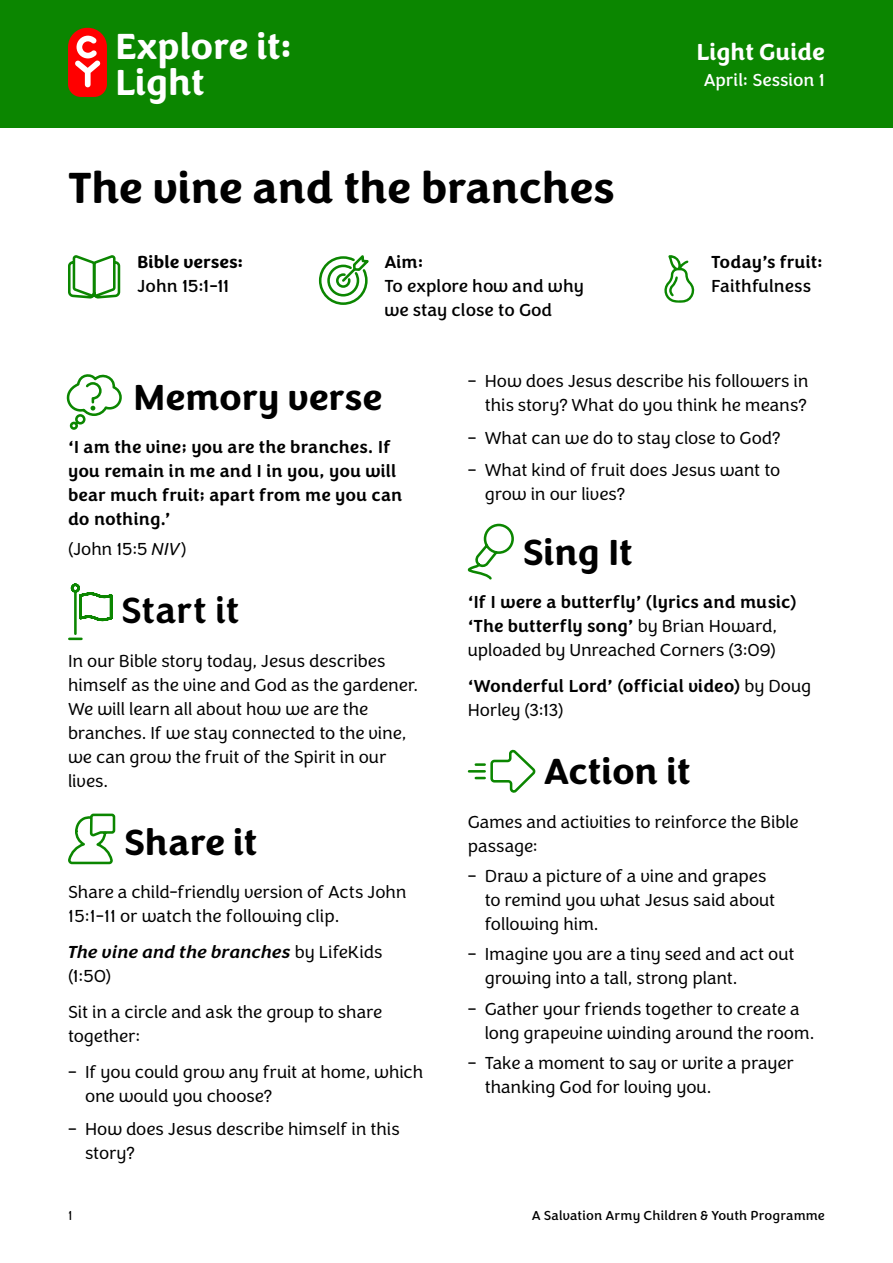
<style>
.page{position:relative;width:893px;height:1263px;background:#fff}
.page>*{position:absolute;margin:0;border:0;box-sizing:border-box;transform-origin:0 0}
.t1{font:700 45px "Congenial";letter-spacing:-.01em;color:#000}
.H2_-_Light{font:700 37.5px "Congenial";letter-spacing:-.01em;color:#000}
.t2{font:700 37.5px/36px "Congenial";letter-spacing:-.01em;color:#fff}
.H2_-_Light-2{font:500 37.5px "Congenial";letter-spacing:-.01em;color:#000}
.t3{font:700 24px "Congenial";letter-spacing:-.005em;color:#fff}
.Body_-_Standard{font:300 18px/24px "Congenial";letter-spacing:-.01em;color:#000}
.Body_-_Standard-2{font:500 18px/24px "Congenial";color:#000}
.Bible_text{font:500 18px/24px "Congenial";letter-spacing:-.005em;color:#000}
.Body_-_Standard-3{font:18px/24px "Congenial";color:#000}
.Body_-_Standard-4{font:italic 500 18px/24px "Congenial";color:#000}
.Section{font:500 18px "Congenial";letter-spacing:-.005em;color:#000}
.t4{font:18px "Congenial";color:#fff}
.Section-2{font:700 18px "Congenial";letter-spacing:.005em;color:#000}
.t5{font:13.5px "Congenial";letter-spacing:.005em;color:#000}
.t6{font:300 13.5px "Congenial";color:#000}
.s1{font-style:italic}
.s2{font-weight:300;font-style:normal}
.s3{font-weight:300}
</style>
<div class="page">
<div style="left:0;top:0;width:893px;height:128px;background:#0b8600"></div>
<svg style="left:68px;top:28px;width:39px;height:69px;background:#ea3a2e"></svg>
<svg style="left:66px;top:374px;width:56px;height:491px"></svg>
<svg style="left:318px;top:255px;width:51px;height:50px"></svg>
<svg style="left:68px;top:256px;width:53px;height:43px"></svg>
<svg style="left:467px;top:523px;width:47px;height:57px"></svg>
<svg style="left:467px;top:749px;width:69px;height:43px"></svg>
<svg style="left:664px;top:255px;width:31px;height:48px"></svg>
<h2 class="t2" style="left:115px;top:29px;width:179px">Explore it:<br>Light</h2>
<h3 class="t3" style="left:696px;top:37px;width:130px">Light Guide</h3>
<p class="t4" style="left:704px;top:69px;width:123px">April: Session 1</p>
<h1 class="t1" style="left:68px;top:159px;width:548px">The vine and the branches</h1>
<p class="Section-2" style="left:137px;top:251px;width:108px">Bible verses:</p>
<p class="Body_-_Standard-3" style="left:137px;top:274px;width:94px">John 15:1-11</p>
<p class="Section" style="left:384px;top:251px;width:41px">Aim:</p>
<p class="Body_-_Standard-3" style="left:384px;top:274px;width:201px">To explore how and why we stay close to God</p>
<p class="Section" style="left:711px;top:251px;width:113px">Today’s fruit:</p>
<p class="Body_-_Standard-3" style="left:711px;top:274px;width:101px">Faithfulness</p>
<h2 class="H2_-_Light" style="left:133px;top:373px;width:250px">Memory verse</h2>
<p class="Bible_text" style="left:68px;top:436px;width:336px">‘I am the vine; you are the branches. If you remain in me and I in you, you will bear much fruit; apart from me you can do nothing.’</p>
<p class="Body_-_Standard" style="left:68px;top:537px;width:120px">(John 15:5 <span class="s1">NIV</span>)</p>
<h2 class="H2_-_Light-2" style="left:121px;top:588px;width:120px">Start it</h2>
<p class="Body_-_Standard" style="left:68px;top:649px;width:352px">In our Bible story today, Jesus describes himself as the vine and God as the gardener.<br>We will learn all about how we are the branches. If we stay connected to the vine, we can grow the fruit of the Spirit in our lives.</p>
<h2 class="H2_-_Light" style="left:124px;top:818px;width:135px">Share it</h2>
<p class="Body_-_Standard" style="left:68px;top:880px;width:340px">Share a child-friendly version of Acts John<br>15:1-11 or watch the following clip.</p>
<p class="Body_-_Standard-4" style="left:68px;top:940px;width:316px">The vine and the branches <span class="s2">by LifeKids (1:50)</span></p>
<p class="Body_-_Standard" style="left:68px;top:1000px;width:316px">Sit in a circle and ask the group to share together:</p>
<p class="Body_-_Standard" style="left:85px;top:1060px;width:340px;text-indent:-17px">– If you could grow any fruit at home, which one would you choose?</p>
<p class="Body_-_Standard" style="left:85px;top:1117px;width:316px;text-indent:-17px">– How does Jesus describe himself in this story?</p>
<p class="Body_-_Standard" style="left:468px;top:369px;width:342px;text-align:right">– How does Jesus describe his followers in this story? What do you think he means?</p>
<p class="Body_-_Standard" style="left:468px;top:426px;width:314px">– What can we do to stay close to God?</p>
<p class="Body_-_Standard" style="left:485px;top:458px;width:297px;text-indent:-17px">– What kind of fruit does Jesus want to grow in our lives?</p>
<h2 class="H2_-_Light" style="left:522px;top:528px;width:112px">Sing It</h2>
<p class="Body_-_Standard-2" style="left:468px;top:591px;width:330px">‘If I were a butterfly’ (lyrics and music) ‘The butterfly song’ <span class="s3">by Brian Howard, uploaded by Unreached Corners (3:09)</span></p>
<p class="Body_-_Standard-2" style="left:468px;top:675px;width:345px">‘Wonderful Lord’ (official video) <span class="s3">by Doug<br>Horley (3:13)</span></p>
<h2 class="H2_-_Light" style="left:544px;top:748px;width:148px">Action it</h2>
<p class="Body_-_Standard" style="left:468px;top:810px;width:333px">Games and activities to reinforce the Bible passage:</p>
<p class="Body_-_Standard" style="left:485px;top:864px;width:292px;text-indent:-17px">– Draw a picture of a vine and grapes to remind you what Jesus said about following him.</p>
<p class="Body_-_Standard" style="left:485px;top:942px;width:311px;text-indent:-17px">– Imagine you are a tiny seed and act out growing into a tall, strong plant.</p>
<p class="Body_-_Standard" style="left:485px;top:997px;width:331px;text-indent:-17px">– Gather your friends together to create a long grapevine winding around the room.</p>
<p class="Body_-_Standard" style="left:485px;top:1051px;width:311px;text-indent:-17px">– Take a moment to say or write a prayer thanking God for loving you.</p>
<p class="t6" style="left:68px;top:1207px;width:6px">1</p>
<p class="t5" style="left:532px;top:1207px;width:295px">A Salvation Army Children &amp; Youth Programme</p>
</div>
